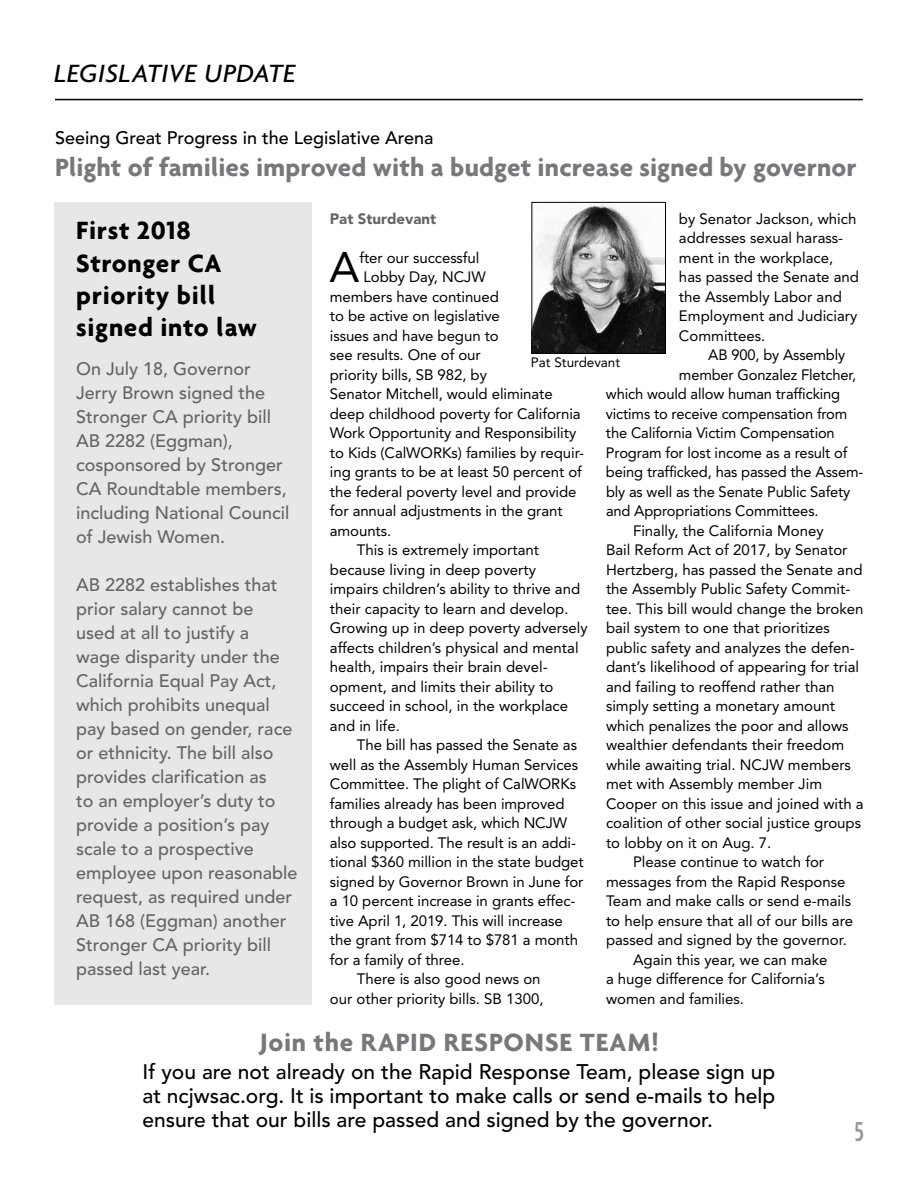
<style>
.page{position:relative;width:918px;height:1188px;background:#fff}
.page>*{position:absolute;margin:0;border:0;box-sizing:border-box;transform-origin:0 0}
.t1{font:42.6px "Avenir";color:#000}
.t2{font:700 27px "Agenda";letter-spacing:.01em;color:#77787b}
.t3{font:700 27px/32.4px "Agenda";letter-spacing:.025em;color:#000}
.t4{font:700 27px "Agenda";letter-spacing:.03em;color:#77787b}
.t5{font:italic 500 27px "Agenda";letter-spacing:.015em;color:#000}
.t6{font:500 27px "Gotham Condensed";color:#939598}
.t7{font:500 21px/24px "Avenir";color:#000;text-align:justify}
.t8{font:500 18px/24px "Avenir";color:#636466}
.t9{font:500 18px "Avenir";color:#000}
.t10{font:15px/19.5px "Avenir";color:#000}
.t11{font:900 15px "Avenir";color:#636466}
.t12{font:13.5px "Avenir";color:#000}
</style>
<div class="page">
<div style="left:54px;top:202px;width:258px;height:803px;background:#e6e7e8"></div>
<hr style="left:55px;top:99px;width:808px;height:1px;background:#000">
<img style="left:533px;top:204px;width:131px;height:148px">
<div style="left:531px;top:202px;width:135px;height:152px;border:1px solid #000"></div>
<h2 class="t5" style="left:54px;top:57px;width:243px">LEGISLATIVE UPDATE</h2>
<p class="t9" style="left:55px;top:127px;width:380px">Seeing Great Progress in the Legislative Arena</p>
<h2 class="t2" style="left:55px;top:151px;width:803px">Plight of families improved with a budget increase signed by governor</h2>
<h2 class="t3" style="left:76px;top:214px;width:183px">First 2018<br>Stronger CA priority bill signed into law</h2>
<p class="t8" style="left:76px;top:358px;width:215px">On July 18, Governor<br>Jerry Brown signed the<br>Stronger CA priority bill<br>AB 2282 (Eggman), cosponsored by Stronger<br>CA Roundtable members, including National Council of Jewish Women.</p>
<p class="t8" style="left:76px;top:574px;width:223px">AB 2282 establishes that prior salary cannot be<br>used at all to justify a wage disparity under the<br>California Equal Pay Act, which prohibits unequal pay based on gender, race or ethnicity. The bill also provides clarification as<br>to an employer’s duty to provide a position’s pay scale to a prospective employee upon reasonable request, as required under<br>AB 168 (Eggman) another<br>Stronger CA priority bill passed last year.</p>
<p class="t10" style="left:679px;top:209px;width:182px">by Senator Jackson, which addresses sexual harass&shy;ment in the workplace, has passed the Senate and the Assembly Labor and<br>Employment and Judiciary<br>Committees.</p>
<p class="t10" style="left:708px;top:345px;width:139px">AB 900, by Assembly</p>
<p class="t10" style="left:679px;top:365px;width:179px">member Gonzalez Fletcher,</p>
<p class="t10" style="left:606px;top:384px;width:236px">which would allow human trafficking</p>
<p class="t10" style="left:606px;top:404px;width:243px">victims to receive compensation from</p>
<p class="t10" style="left:606px;top:423px;width:230px">the California Victim Compensation</p>
<p class="t10" style="left:606px;top:443px;width:243px">Program for lost income as a result of</p>
<p class="t10" style="left:606px;top:462px;width:259px">being trafficked, has passed the Assem-</p>
<p class="t10" style="left:606px;top:482px;width:246px">bly as well as the Senate Public Safety</p>
<p class="t10" style="left:606px;top:501px;width:214px">and Appropriations Committees.</p>
<p class="t10" style="left:633px;top:521px;width:192px">Finally, the California Money</p>
<p class="t10" style="left:606px;top:540px;width:243px">Bail Reform Act of 2017, by Senator</p>
<p class="t10" style="left:606px;top:560px;width:258px">Hertzberg, has passed the Senate and</p>
<p class="t10" style="left:606px;top:579px;width:246px">the Assembly Public Safety Commit-</p>
<p class="t10" style="left:606px;top:599px;width:259px">tee. This bill would change the broken</p>
<p class="t10" style="left:606px;top:618px;width:225px">bail system to one that prioritizes</p>
<p class="t10" style="left:606px;top:638px;width:250px">public safety and analyzes the defen-</p>
<p class="t10" style="left:606px;top:657px;width:255px">dant’s likelihood of appearing for trial</p>
<p class="t10" style="left:606px;top:677px;width:230px">and failing to reoffend rather than</p>
<p class="t10" style="left:606px;top:696px;width:231px">simply setting a monetary amount</p>
<p class="t10" style="left:606px;top:716px;width:244px">which penalizes the poor and allows</p>
<p class="t10" style="left:606px;top:735px;width:240px">wealthier defendants their freedom</p>
<p class="t10" style="left:606px;top:755px;width:247px">while awaiting trial. NCJW members</p>
<p class="t10" style="left:606px;top:774px;width:218px">met with Assembly member Jim</p>
<p class="t10" style="left:606px;top:794px;width:259px">Cooper on this issue and joined with a</p>
<p class="t10" style="left:606px;top:813px;width:257px">coalition of other social justice groups</p>
<p class="t10" style="left:606px;top:833px;width:167px">to lobby on it on Aug. 7.</p>
<p class="t10" style="left:633px;top:852px;width:193px">Please continue to watch for</p>
<p class="t10" style="left:606px;top:872px;width:241px">messages from the Rapid Response</p>
<p class="t10" style="left:606px;top:891px;width:247px">Team and make calls or send e-mails</p>
<p class="t10" style="left:606px;top:911px;width:249px">to help ensure that all of our bills are</p>
<p class="t10" style="left:606px;top:930px;width:242px">passed and signed by the governor.</p>
<p class="t10" style="left:633px;top:950px;width:196px">Again this year, we can make</p>
<p class="t10" style="left:606px;top:969px;width:220px">a huge difference for California’s</p>
<p class="t10" style="left:606px;top:989px;width:140px">women and families.</p>
<p class="t11" style="left:330px;top:209px;width:108px">Pat Sturdevant</p>
<h1 class="t1" style="left:330px;top:243px;width:31px">A</h1>
<p class="t10" style="left:359px;top:248px;width:122px">fter our successful</p>
<p class="t10" style="left:363px;top:267px;width:124px">Lobby Day, NCJW</p>
<p class="t10" style="left:330px;top:287px;width:171px">members have continued</p>
<p class="t10" style="left:330px;top:306px;width:172px">to be active on legislative</p>
<p class="t10" style="left:330px;top:326px;width:170px">issues and have begun to</p>
<p class="t10" style="left:330px;top:345px;width:152px">see results. One of our</p>
<p class="t10" style="left:330px;top:365px;width:159px">priority bills, SB 982, by</p>
<p class="t10" style="left:330px;top:384px;width:224px">Senator Mitchell, would eliminate</p>
<p class="t10" style="left:330px;top:404px;width:252px">deep childhood poverty for California</p>
<p class="t10" style="left:330px;top:423px;width:248px">Work Opportunity and Responsibility</p>
<p class="t10" style="left:330px;top:443px;width:256px">to Kids (CalWORKs) families by requir-</p>
<p class="t10" style="left:330px;top:462px;width:254px">ing grants to be at least 50 percent of</p>
<p class="t10" style="left:330px;top:482px;width:248px">the federal poverty level and provide</p>
<p class="t10" style="left:330px;top:501px;width:234px">for annual adjustments in the grant</p>
<p class="t10" style="left:330px;top:521px;width:63px">amounts.</p>
<p class="t10" style="left:357px;top:540px;width:184px">This is extremely important</p>
<p class="t10" style="left:330px;top:560px;width:208px">because living in deep poverty</p>
<p class="t10" style="left:330px;top:579px;width:252px">impairs children’s ability to thrive and</p>
<p class="t10" style="left:330px;top:599px;width:240px">their capacity to learn and develop.</p>
<p class="t10" style="left:330px;top:618px;width:259px">Growing up in deep poverty adversely</p>
<p class="t10" style="left:330px;top:638px;width:250px">affects children’s physical and mental</p>
<p class="t10" style="left:330px;top:657px;width:219px">health, impairs their brain devel-</p>
<p class="t10" style="left:330px;top:677px;width:225px">opment, and limits their ability to</p>
<p class="t10" style="left:330px;top:696px;width:240px">succeed in school, in the workplace</p>
<p class="t10" style="left:330px;top:716px;width:72px">and in life.</p>
<p class="t10" style="left:357px;top:735px;width:222px">The bill has passed the Senate as</p>
<p class="t10" style="left:330px;top:755px;width:250px">well as the Assembly Human Services</p>
<p class="t10" style="left:330px;top:774px;width:248px">Committee. The plight of CalWORKs</p>
<p class="t10" style="left:330px;top:794px;width:236px">families already has been improved</p>
<p class="t10" style="left:330px;top:813px;width:239px">through a budget ask, which NCJW</p>
<p class="t10" style="left:330px;top:833px;width:248px">also supported. The result is an addi-</p>
<p class="t10" style="left:330px;top:852px;width:255px">tional $360 million in the state budget</p>
<p class="t10" style="left:330px;top:872px;width:255px">signed by Governor Brown in June for</p>
<p class="t10" style="left:330px;top:891px;width:247px">a 10 percent increase in grants effec-</p>
<p class="t10" style="left:330px;top:911px;width:234px">tive April 1, 2019. This will increase</p>
<p class="t10" style="left:330px;top:930px;width:250px">the grant from $714 to $781 a month</p>
<p class="t10" style="left:330px;top:950px;width:136px">for a family of three.</p>
<p class="t10" style="left:357px;top:969px;width:185px">There is also good news on</p>
<p class="t10" style="left:330px;top:989px;width:215px">our other priority bills. SB 1300,</p>
<p class="t12" style="left:531px;top:355px;width:91px">Pat Sturdevant</p>
<h2 class="t4" style="left:259px;top:1026px;width:401px">Join the RAPID RESPONSE TEAM!</h2>
<h3 class="t7" style="left:143px;top:1060px;width:634px">If you are not already on the Rapid Response Team, please sign up at ncjwsac.org. It is important to make calls or send e-mails to help ensure that our bills are passed and signed by the governor.</h3>
<h2 class="t6" style="left:855px;top:1117px;width:10px">5</h2>
</div>
